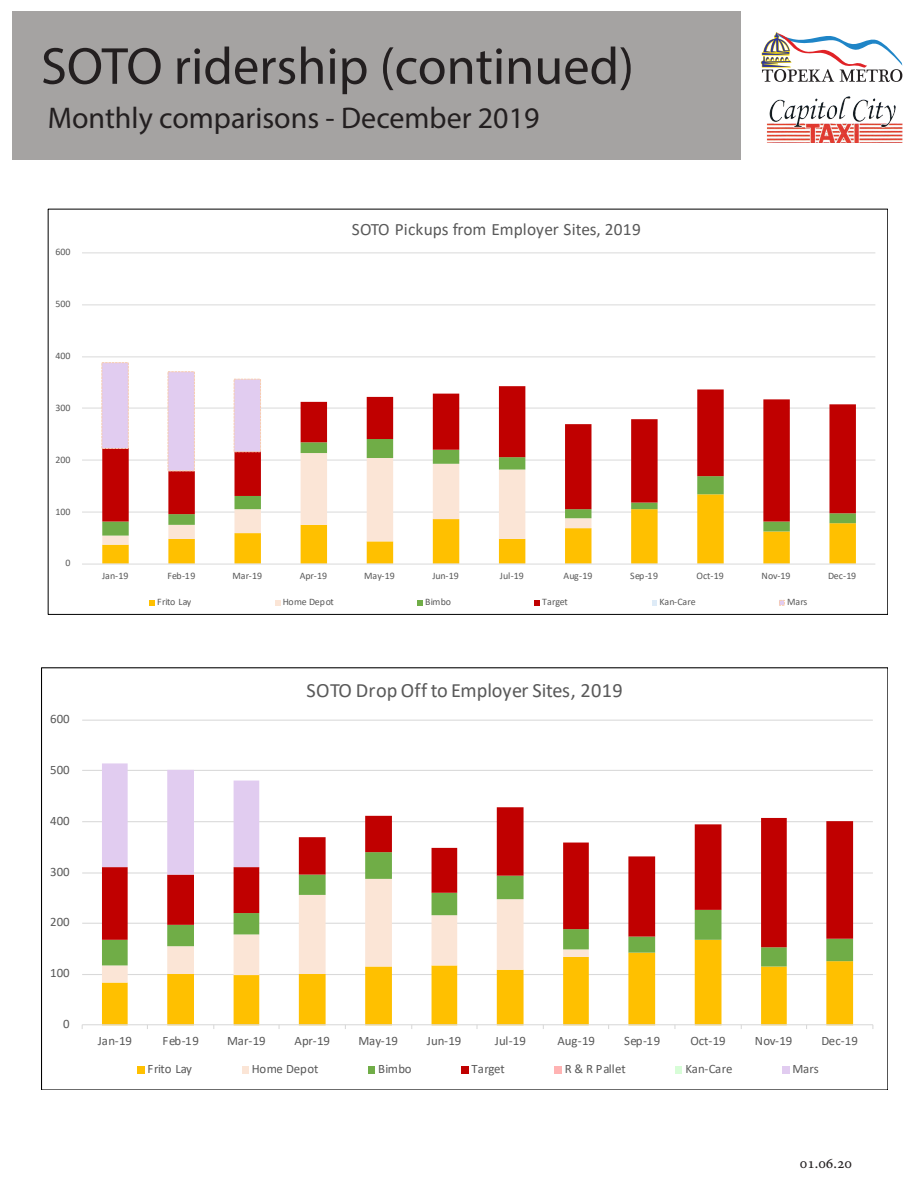
<style>
.page{position:relative;width:918px;height:1188px;background:#fff}
.page>*{position:absolute;margin:0;border:0;box-sizing:border-box;transform-origin:0 0}
.t1{font:52.5px "Myriad Pro";color:#231f20}
.t2{font:30px "Myriad Pro";color:#231f20}
.t3{font:20.25px "Calibri";color:#595959}
.t4{font:17.4px "Calibri";color:#595959}
.t5{font:15px "Adobe Hebrew";color:#231f20}
.t6{font:12.9px "Calibri";letter-spacing:-.005em;color:#595959}
.t7{font:12.9px "Calibri";letter-spacing:-.025em;color:#595959}
.t8{font:9.9px "Calibri";letter-spacing:-.005em;color:#595959}
.t9{font:9.9px "Calibri";letter-spacing:-.025em;color:#595959}
</style>
<div class="page">
<div style="left:12px;top:11px;width:729px;height:148px;background:#a5a3a2"></div>
<svg style="left:761px;top:32px;width:141px;height:50px"></svg>
<img style="left:766px;top:96px;width:137px;height:46px">
<hr style="left:82px;top:512px;width:793px;height:1px;background:#d9d9d9">
<hr style="left:82px;top:460px;width:793px;height:1px;background:#d9d9d9">
<hr style="left:82px;top:408px;width:793px;height:1px;background:#d9d9d9">
<hr style="left:82px;top:356px;width:793px;height:1px;background:#d9d9d9">
<hr style="left:82px;top:304px;width:793px;height:1px;background:#d9d9d9">
<hr style="left:82px;top:252px;width:793px;height:1px;background:#d9d9d9">
<svg style="left:102px;top:536px;width:754px;height:28px"></svg>
<svg style="left:102px;top:536px;width:489px;height:9px"></svg>
<svg style="left:102px;top:522px;width:754px;height:14px"></svg>
<svg style="left:102px;top:386px;width:754px;height:136px"></svg>
<svg style="left:101px;top:362px;width:160px;height:110px"></svg>
<hr style="left:82px;top:564px;width:793px;height:1px;background:#d9d9d9">
<svg style="left:149px;top:600px;width:6px;height:6px"></svg>
<svg style="left:275px;top:600px;width:6px;height:6px"></svg>
<svg style="left:417px;top:600px;width:6px;height:6px"></svg>
<svg style="left:534px;top:600px;width:6px;height:6px"></svg>
<svg style="left:652px;top:600px;width:5px;height:6px"></svg>
<svg style="left:779px;top:600px;width:6px;height:6px"></svg>
<svg style="left:41px;top:667px;width:846px;height:422px"></svg>
<p class="t1" style="left:41px;top:34px;width:595px">SOTO ridership (continued)</p>
<p class="t2" style="left:48px;top:100px;width:493px">Monthly comparisons - December 2019</p>
<p class="t8" style="left:56px;top:245px;width:16px">600</p>
<p class="t8" style="left:56px;top:297px;width:16px">500</p>
<p class="t8" style="left:56px;top:349px;width:16px">400</p>
<p class="t8" style="left:56px;top:401px;width:16px">300</p>
<p class="t8" style="left:56px;top:453px;width:16px">200</p>
<p class="t8" style="left:56px;top:504px;width:16px">100</p>
<p class="t8" style="left:66px;top:556px;width:7px">0</p>
<p class="t4" style="left:352px;top:217px;width:290px">SOTO Pickups from Employer Sites, 2019</p>
<p class="t8" style="left:102px;top:569px;width:28px">Jan-19</p>
<p class="t8" style="left:167px;top:569px;width:30px">Feb-19</p>
<p class="t8" style="left:232px;top:569px;width:31px">Mar-19</p>
<p class="t8" style="left:300px;top:569px;width:29px">Apr-19</p>
<p class="t8" style="left:364px;top:569px;width:32px">May-19</p>
<p class="t8" style="left:432px;top:569px;width:28px">Jun-19</p>
<p class="t8" style="left:500px;top:569px;width:26px">Jul-19</p>
<p class="t8" style="left:564px;top:569px;width:30px">Aug-19</p>
<p class="t8" style="left:630px;top:569px;width:30px">Sep-19</p>
<p class="t8" style="left:697px;top:569px;width:29px">Oct-19</p>
<p class="t8" style="left:762px;top:569px;width:30px">Nov-19</p>
<p class="t8" style="left:828px;top:569px;width:30px">Dec-19</p>
<p class="t8" style="left:157px;top:595px;width:36px">Frito Lay</p>
<p class="t9" style="left:283px;top:595px;width:53px">Home Depot</p>
<p class="t8" style="left:425px;top:595px;width:27px">Bimbo</p>
<p class="t8" style="left:542px;top:595px;width:27px">Target</p>
<p class="t8" style="left:659px;top:595px;width:38px">Kan-Care</p>
<p class="t8" style="left:787px;top:595px;width:22px">Mars</p>
<p class="t6" style="left:50px;top:710px;width:21px">600</p>
<p class="t6" style="left:50px;top:761px;width:21px">500</p>
<p class="t6" style="left:50px;top:812px;width:21px">400</p>
<p class="t6" style="left:50px;top:862px;width:21px">300</p>
<p class="t6" style="left:50px;top:913px;width:21px">200</p>
<p class="t6" style="left:50px;top:964px;width:21px">100</p>
<p class="t6" style="left:63px;top:1015px;width:8px">0</p>
<p class="t3" style="left:307px;top:676px;width:318px">SOTO Drop Off to Employer Sites, 2019</p>
<p class="t6" style="left:98px;top:1032px;width:36px">Jan-19</p>
<p class="t6" style="left:163px;top:1032px;width:38px">Feb-19</p>
<p class="t6" style="left:227px;top:1032px;width:40px">Mar-19</p>
<p class="t6" style="left:295px;top:1032px;width:37px">Apr-19</p>
<p class="t6" style="left:358px;top:1032px;width:41px">May-19</p>
<p class="t6" style="left:427px;top:1032px;width:36px">Jun-19</p>
<p class="t6" style="left:495px;top:1032px;width:33px">Jul-19</p>
<p class="t6" style="left:558px;top:1032px;width:39px">Aug-19</p>
<p class="t6" style="left:624px;top:1032px;width:38px">Sep-19</p>
<p class="t6" style="left:690px;top:1032px;width:37px">Oct-19</p>
<p class="t6" style="left:755px;top:1032px;width:39px">Nov-19</p>
<p class="t6" style="left:821px;top:1032px;width:38px">Dec-19</p>
<p class="t6" style="left:148px;top:1060px;width:46px">Frito Lay</p>
<p class="t7" style="left:252px;top:1060px;width:68px">Home Depot</p>
<p class="t6" style="left:378px;top:1060px;width:35px">Bimbo</p>
<p class="t6" style="left:472px;top:1060px;width:35px">Target</p>
<p class="t6" style="left:565px;top:1060px;width:63px">R &amp; R Pallet</p>
<p class="t6" style="left:685px;top:1060px;width:49px">Kan-Care</p>
<p class="t6" style="left:792px;top:1060px;width:28px">Mars</p>
<p class="t5" style="left:800px;top:1154px;width:54px">01.06.20</p>
</div>
